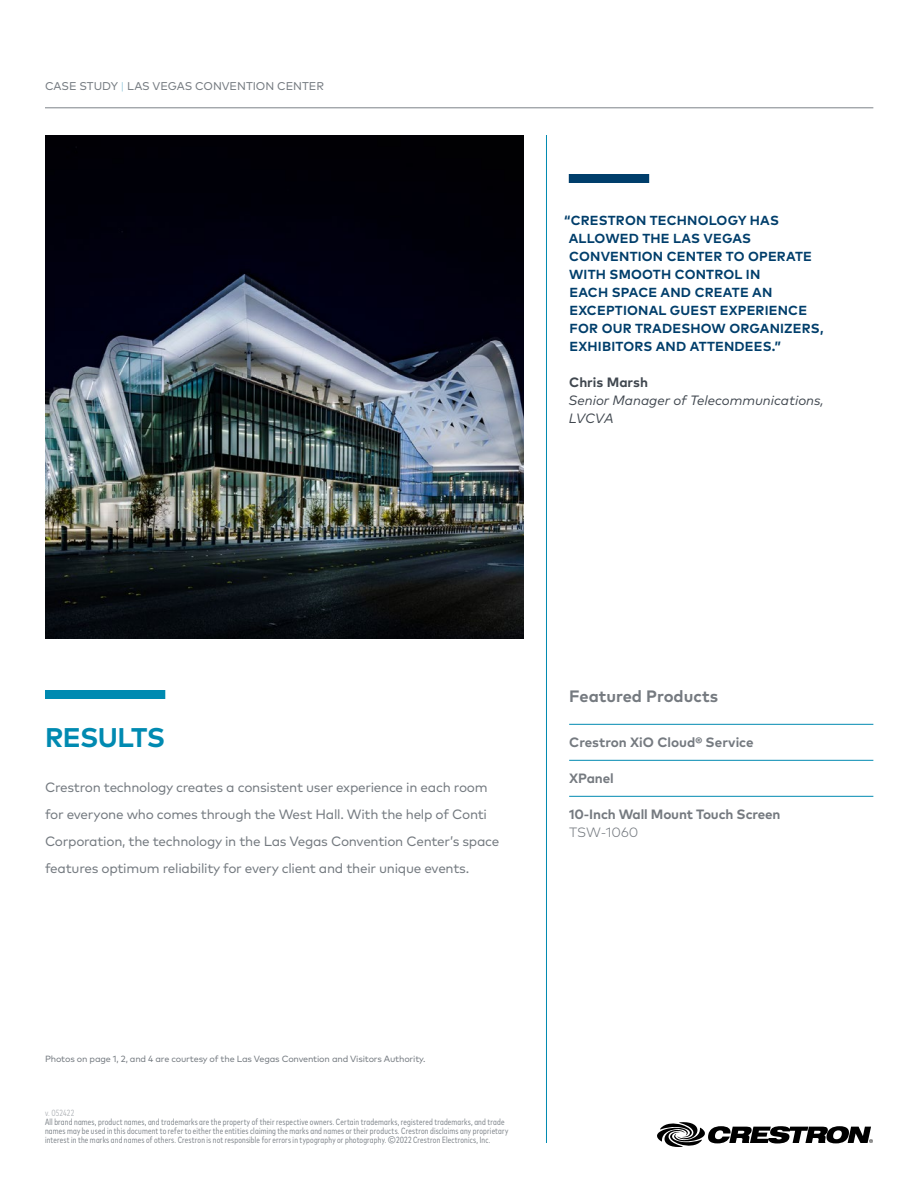
<style>
.page{position:relative;width:918px;height:1188px;background:#fff}
.page>*{position:absolute;margin:0;border:0;box-sizing:border-box;transform-origin:0 0}
.t1{font:700 27px "Mark Pro";letter-spacing:-.025em;color:#008ab1}
.t2{font:700 16.5px "Mark Pro";color:#757a80}
.t3{font:13.5px/27px "Mark Pro";letter-spacing:-.02em;color:#747a80}
.t4{font:700 13.5px "Mark Pro";letter-spacing:-.01em;color:#757a80}
.t5{font:italic 13.5px/18px "Mark Pro";color:#40474f}
.t6{font:700 13.5px "Mark Pro";color:#40474f}
.t7{font:300 13.5px "Mark Pro";color:#757a80}
.t8{font:700 13.2px/18px "Mark Pro";letter-spacing:.015em;color:#003e6b}
.t9{font:11.25px "Mark Pro";letter-spacing:-.005em;color:#747a80}
.t10{font:condensed 9px/9px "Mark Pro";letter-spacing:.02em;color:#7c8288}
.t11{font:9px "Mark Pro";letter-spacing:-.02em;color:#747a80}
.t12{font:condensed 9px "Mark Pro";letter-spacing:.01em;color:#b5b8bc}
.s1{font-weight:300;color:#8cc3d9}
</style>
<div class="page">
<img style="left:45px;top:135px;width:479px;height:504px">
<hr style="left:45px;top:108px;width:828px;height:1px;background:#7c8288">
<svg style="left:657px;top:1122px;width:216px;height:25px"></svg>
<hr style="left:569px;top:724px;width:304px;height:1px;background:#008ab1">
<hr style="left:569px;top:760px;width:304px;height:1px;background:#008ab1">
<hr style="left:569px;top:796px;width:304px;height:1px;background:#008ab1">
<hr style="left:546px;top:135px;width:1px;height:1008px;background:#008ab1">
<div style="left:45px;top:690px;width:120px;height:9px;background:#008ab1"></div>
<div style="left:569px;top:174px;width:80px;height:9px;background:#003e6b"></div>
<p class="t9" style="left:45px;top:78px;width:280px">CASE STUDY <span class="s1">|</span> LAS VEGAS CONVENTION CENTER</p>
<h3 class="t8" style="left:569px;top:210px;width:256px;text-indent:-5px">“CRESTRON TECHNOLOGY HAS<br>ALLOWED THE LAS VEGAS<br>CONVENTION CENTER TO OPERATE<br>WITH SMOOTH CONTROL IN<br>EACH SPACE AND CREATE AN<br>EXCEPTIONAL GUEST EXPERIENCE<br>FOR OUR TRADESHOW ORGANIZERS,<br>EXHIBITORS AND ATTENDEES.”</h3>
<h3 class="t6" style="left:569px;top:372px;width:80px">Chris Marsh</h3>
<h3 class="t5" style="left:569px;top:390px;width:257px">Senior Manager of Telecommunications,<br>LVCVA</h3>
<h1 class="t1" style="left:45px;top:717px;width:121px">RESULTS</h1>
<p class="t3" style="left:45px;top:773px;width:456px">Crestron technology creates a consistent user experience in each room for everyone who comes through the West Hall. With the help of Conti Corporation, the technology in the Las Vegas Convention Center’s space features optimum reliability for every client and their unique events.</p>
<h2 class="t2" style="left:569px;top:684px;width:150px">Featured Products</h2>
<h3 class="t4" style="left:569px;top:732px;width:186px">Crestron XiO Cloud® Service</h3>
<h3 class="t4" style="left:569px;top:768px;width:46px">XPanel</h3>
<h3 class="t4" style="left:569px;top:804px;width:213px">10-Inch Wall Mount Touch Screen</h3>
<h3 class="t7" style="left:569px;top:822px;width:71px">TSW-1060</h3>
<p class="t11" style="left:45px;top:1052px;width:382px">Photos on page 1, 2, and 4 are courtesy of the Las Vegas Convention and Visitors Authority.</p>
<p class="t12" style="left:45px;top:1106px;width:31px">v. 052422</p>
<p class="t10" style="left:45px;top:1117px;width:465px">All brand names, product names, and trademarks are the property of their respective owners. Certain trademarks, registered trademarks, and trade names may be used in this document to refer to either the entities claiming the marks and names or their products. Crestron disclaims any proprietary interest in the marks and names of others. Crestron is not responsible for errors in typography or photography. ©2022 Crestron Electronics, Inc.</p>
</div>
